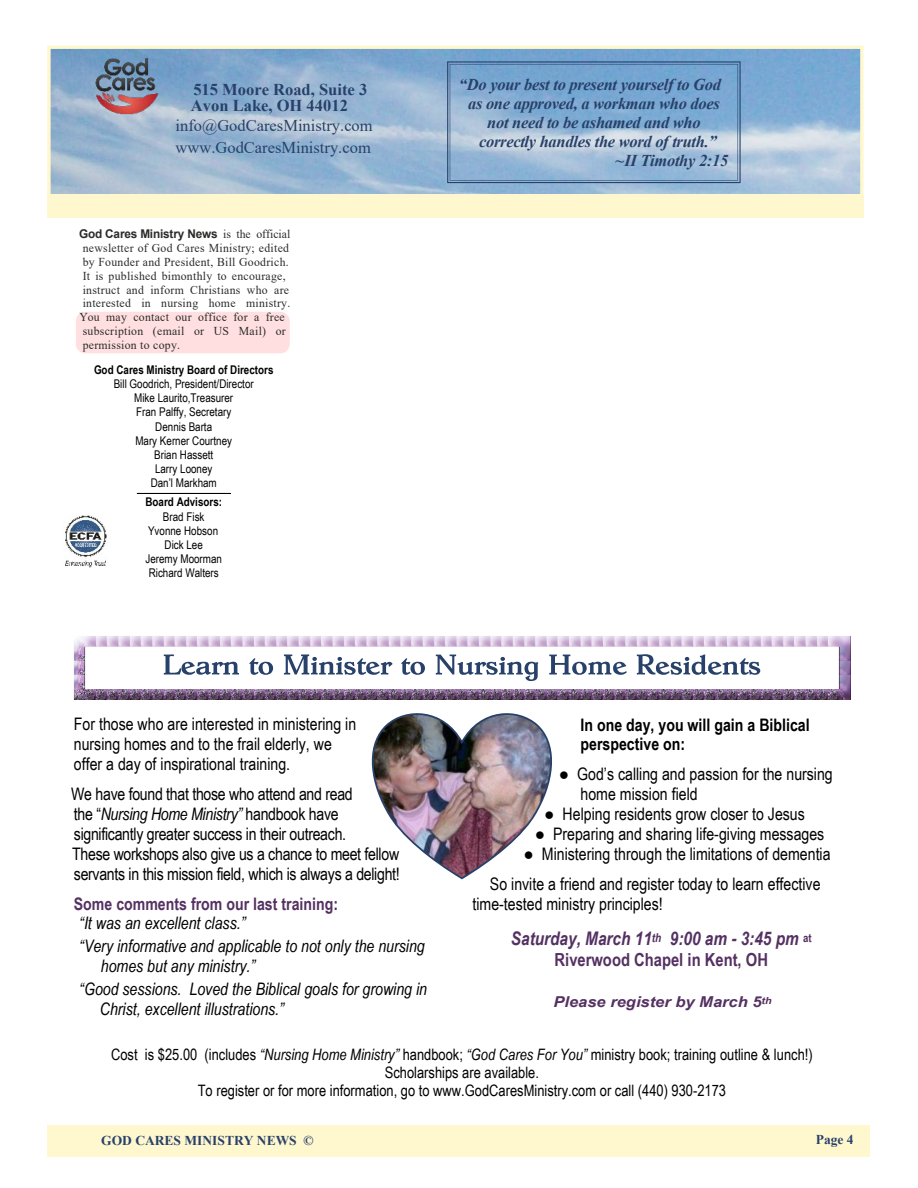
<style>
.page{position:relative;width:918px;height:1188px;background:#fff}
.page>*{position:absolute;margin:0;border:0;box-sizing:border-box;transform-origin:0 0}
.t1{font:italic 700 18.75px "Arial Narrow";color:#543162}
.t2{font:700 18px "Arial Narrow";color:#543162}
.t3{font:17.25px/19.8px "Arial Narrow";color:#000}
.t4{font:italic 17.25px/22.8px "Arial Narrow";color:#000}
.t5{font:700 17.25px/19.8px "Arial Narrow";color:#000}
.t6{font:700 17.25px "Arial Narrow";color:#543162}
.t7{font:italic 700 16.5px "Times New Roman";letter-spacing:-.02em;color:#27416a}
.t8{font:16.5px/22.4px "Times New Roman";color:#27416a}
.t9{font:700 16.5px/16.5px "Times New Roman";color:#27416a}
.t10{font:15.75px/18.1px "Arial Narrow";color:#000;text-align:center}
.t11{font:italic 700 15px "Arial Narrow";color:#543162;scale:1.34 1}
.t12{font:700 13.5px "Times New Roman";color:#27416a}
.t13{font:12px/13.8px "Times New Roman";letter-spacing:.025em;color:#2c2b2a}
.t14{font:12px/14.2px "Arial Narrow";color:#000;text-align:center}
.t15{font:700 12px "Arial Narrow";color:#000}
.t16{font:700 12px "Arial";letter-spacing:-.015em;color:#2c2b2a}
.s1{font-family:"Times New Roman";font-weight:400}
.s2{font-style:italic}
.s3{font-family:"Times New Roman"}
</style>
<div class="page">
<img style="left:51px;top:50px;width:809px;height:144px">
<div style="left:47px;top:46px;width:817px;height:160px;border:3px solid #fff7ce"></div>
<div style="left:47px;top:1125px;width:823px;height:32px;background:#fff7ce"></div>
<div style="left:47px;top:194px;width:817px;height:24px;background:#fff7ce"></div>
<img style="left:92px;top:56px;width:69px;height:61px">
<div style="left:76px;top:312px;width:214px;height:41px;background:#ffdfe0;border-radius:9px"></div>
<svg style="left:447px;top:61px;width:294px;height:122px;background:#8db0d2"></svg>
<img style="left:73px;top:636px;width:777px;height:63px">
<img style="left:65px;top:515px;width:42px;height:53px">
<img style="left:371px;top:713px;width:181px;height:167px">
<hr style="left:137px;top:493px;width:93px;height:1px;background:#000">
<p class="t9" style="left:191px;top:83px;width:178px">515 Moore Road, Suite 3<br>Avon Lake, OH 44012</p>
<p class="t8" style="left:176px;top:116px;width:199px">info@GodCaresMinistry.com www.GodCaresMinistry.com</p>
<p class="t16" style="left:79px;top:230px;width:213px">God Cares Ministry News <span class="s1">is the official</span></p>
<p class="t13" style="left:79px;top:242px;width:213px">newsletter of God Cares Ministry; edited by Founder and President, Bill Goodrich.<br>It is published bimonthly to encourage, instruct and inform Christians who are interested in nursing home ministry.<br>You may contact our office for a free subscription (email or US Mail) or permission to copy.</p>
<p class="t15" style="left:94px;top:365px;width:181px">God Cares Ministry Board of Directors</p>
<p class="t14" style="left:114px;top:378px;width:142px">Bill Goodrich, President/Director<br>Mike Laurito,Treasurer<br>Fran Palffy, Secretary<br>Dennis Barta<br>Mary Kerner Courtney<br>Brian Hassett<br>Larry Looney<br>Dan’l Markham</p>
<p class="t15" style="left:145px;top:498px;width:78px">Board Advisors:</p>
<p class="t14" style="left:146px;top:510px;width:78px">Brad Fisk<br>Yvonne Hobson<br>Dick Lee<br>Jeremy Moorman<br>Richard Walters</p>
<p class="t7" style="left:459px;top:79px;width:264px">“Do your best to present yourself to God</p>
<p class="t7" style="left:468px;top:98px;width:253px">as one approved, a workman who does</p>
<p class="t7" style="left:487px;top:117px;width:215px">not need to be ashamed and who</p>
<p class="t7" style="left:479px;top:136px;width:239px">correctly handles the word of truth.”</p>
<p class="t7" style="left:615px;top:155px;width:115px">~II Timothy 2:15</p>
<p class="t3" style="left:74px;top:716px;width:284px">For those who are interested in ministering in nursing homes and to the frail elderly, we offer a day of inspirational training.</p>
<p class="t3" style="left:71px;top:786px;width:330px">We have found that those who attend and read<br>the “<span class="s2">Nursing Home Ministry”</span> handbook have significantly greater success in their outreach.<br>These workshops also give us a chance to meet fellow servants in this mission field, which is always a delight!</p>
<p class="t6" style="left:74px;top:897px;width:266px">Some comments from our last training:</p>
<p class="t4" style="left:79px;top:914px;width:347px">“It was an excellent class.”<br>“Very informative and applicable to not only the nursing</p>
<p class="t4" style="left:79px;top:956px;width:349px;text-indent:22px">homes but any ministry.”<br>“Good sessions. Loved the Biblical goals for growing in</p>
<p class="t4" style="left:100px;top:999px;width:186px">Christ, excellent illustrations.”</p>
<p class="t5" style="left:581px;top:716px;width:231px">In one day, you will gain a Biblical perspective on:</p>
<p class="t3" style="left:581px;top:766px;width:254px;text-indent:-22px"><span class="s3">●</span> God’s calling and passion for the nursing home mission field</p>
<p class="t3" style="left:544px;top:806px;width:262px"><span class="s3">●</span> Helping residents grow closer to Jesus</p>
<p class="t3" style="left:535px;top:826px;width:291px"><span class="s3">●</span> Preparing and sharing life-giving messages</p>
<p class="t3" style="left:490px;top:840px;width:342px;line-height:30.3px;text-indent:34px"><span class="s3">●</span> Ministering through the limitations of dementia<br>So invite a friend and register today to learn effective</p>
<p class="t3" style="left:473px;top:896px;width:192px">time-tested ministry principles!</p>
<p class="t1" style="left:511px;top:931px;width:302px">Saturday, March 11<sup>th</sup> 9:00 am - 3:45 pm <sup>at</sup></p>
<p class="t2" style="left:555px;top:953px;width:215px">Riverwood Chapel in Kent, OH</p>
<p class="t11" style="left:554px;top:996px;width:164px">Please register by March 5<sup>th</sup></p>
<p class="t10" style="left:111px;top:1047px;width:703px">Cost is $25.00 (includes <span class="s2">“Nursing Home Ministry”</span> handbook; <span class="s2">“God Cares For You”</span> ministry book; training outline &amp; lunch!)<br>Scholarships are available.<br>To register or for more information, go to www.GodCaresMinistry.com or call (440) 930-2173</p>
<p class="t12" style="left:101px;top:1135px;width:214px">GOD CARES MINISTRY NEWS ©</p>
<p class="t12" style="left:816px;top:1135px;width:39px">Page 4</p>
</div>
